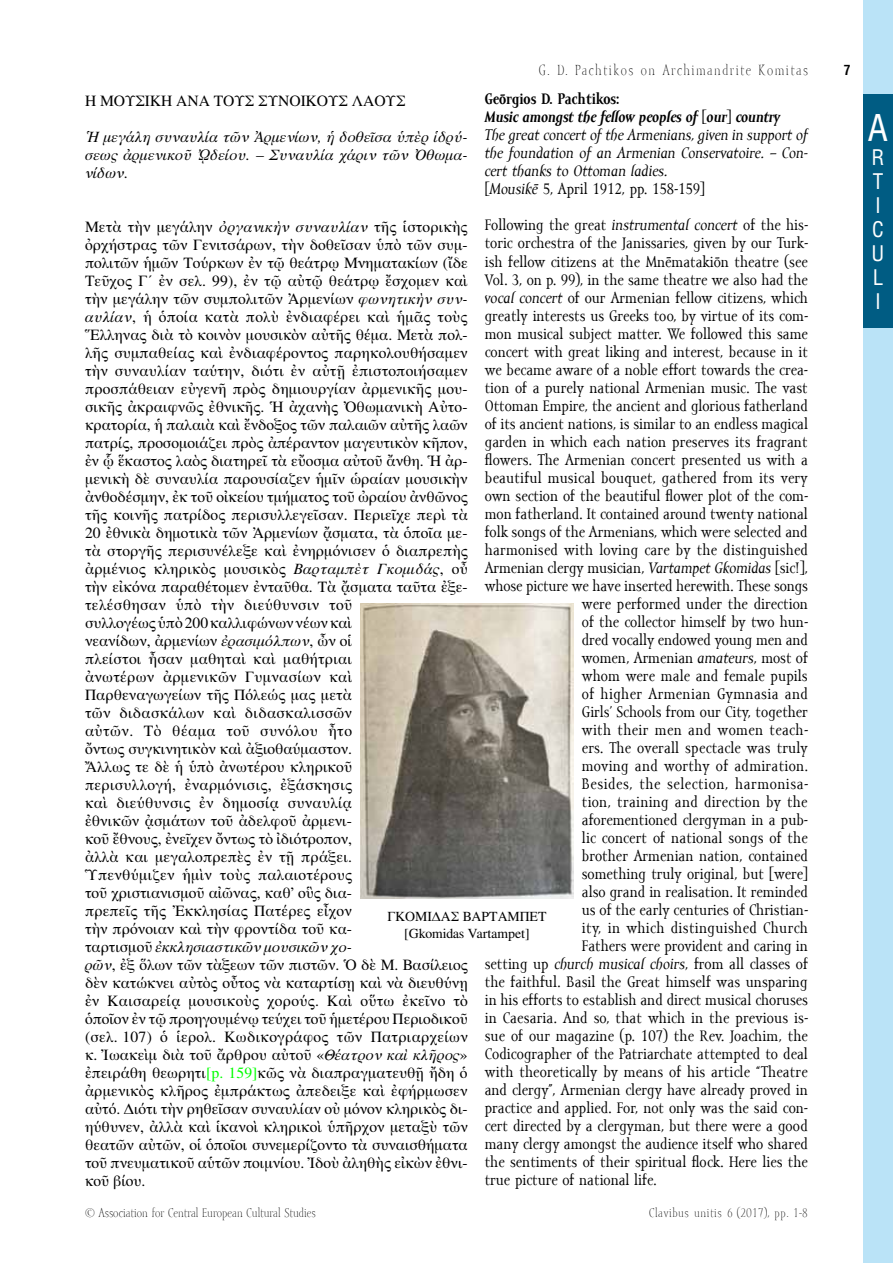
<style>
.page{position:relative;width:893px;height:1263px;background:#fff}
.page>*{position:absolute;margin:0;border:0;box-sizing:border-box;transform-origin:0 0}
.t1{font:36px "Switzerland Condensed";color:#fff}
.t2{font:21px/24px "Switzerland Condensed";color:#fff}
.t3{font:15.6px/18px "Free Serif";letter-spacing:.005em;color:#000}
.t4{font:15.6px "Mramor Text CE";color:#000}
.t5{font:italic 15.6px/18px "Mramor Text CE";color:#000}
.t6{font:italic 15.6px/18px "Free Serif";letter-spacing:.005em;color:#000;text-align:justify}
.t7{font:15.6px "Mramor Text CE";letter-spacing:.025em;color:#000}
.t8{font:15.6px "Mramor Text CE";letter-spacing:.02em;color:#000}
.t9{font:15.6px "Mramor Text CE";letter-spacing:.035em;color:#000}
.t10{font:15px "Mramor Light CE";letter-spacing:.1em;color:#000}
.t11{font:13.8px/16.5px "Free Serif";color:#000;text-align:center}
.t12{font:700 13.5px "Switzerland Condensed";color:#000}
.t13{font:12.75px "Mramor Light CE";color:#000}
.t14{font:12.75px "Mramor Light CE";letter-spacing:.05em;color:#000}
.s1{font-weight:700;font-style:normal}
.s2{font-weight:700}
.s3{font-style:normal}
.s4{font-style:italic}
.s5{font-family:"Times New Roman"}
.s6{color:#0f0}
</style>
<div class="page">
<div style="left:863px;top:0;width:30px;height:1263px;background:#bae3f7"></div>
<div style="left:863px;top:94px;width:30px;height:233px;background:#005c83"></div>
<img style="left:361px;top:603px;width:212px;height:295px">
<p class="t10" style="left:539px;top:62px;width:271px">G. D. Pachtikos on Archimandrite Komitas</p>
<p class="t12" style="left:844px;top:62px;width:8px">7</p>
<p class="t5" style="left:485px;top:92px;width:325px"><span class="s1">Geōrgios D. Pachtikos:<br></span><span class="s2">Music amongst the fellow peoples of</span> <span class="s3">[</span><span class="s2">our</span><span class="s3">]</span> <span class="s2">country<br></span>The great concert of the Armenians, given in support of the foundation of an Armenian Conservatoire. – Con&shy;cert thanks to Ottoman ladies.<br><span class="s3">[</span>Mousikē <span class="s3">5, April 1912, pp. 158-159]</span></p>
<p class="t4" style="left:485px;top:217px;width:325px">Following the great <span class="s4">instrumental concert</span> of the his-</p>
<p class="t4" style="left:485px;top:235px;width:325px">toric orchestra of the Janissaries, given by our Turk-</p>
<p class="t4" style="left:485px;top:253px;width:324px">ish fellow citizens at the Mnēmatakiōn theatre (see</p>
<p class="t4" style="left:485px;top:271px;width:325px">Vol. 3, on p. 99), in the same theatre we also had the</p>
<p class="t4" style="left:485px;top:289px;width:325px"><span class="s4">vocal concert</span> of our Armenian fellow citizens, which</p>
<p class="t4" style="left:485px;top:307px;width:325px">greatly interests us Greeks too, by virtue of its com-</p>
<p class="t4" style="left:485px;top:325px;width:325px">mon musical subject matter. We followed this same</p>
<p class="t4" style="left:485px;top:343px;width:325px">concert with great liking and interest, because in it</p>
<p class="t4" style="left:485px;top:361px;width:325px">we became aware of a noble effort towards the crea-</p>
<p class="t4" style="left:485px;top:379px;width:325px">tion of a purely national Armenian music. The vast</p>
<p class="t4" style="left:485px;top:397px;width:325px">Ottoman Empire, the ancient and glorious fatherland</p>
<p class="t4" style="left:485px;top:415px;width:325px">of its ancient nations, is similar to an endless magical</p>
<p class="t4" style="left:485px;top:433px;width:324px">garden in which each nation preserves its fragrant</p>
<p class="t4" style="left:485px;top:451px;width:325px">flowers. The Armenian concert presented us with a</p>
<p class="t4" style="left:485px;top:469px;width:324px">beautiful musical bouquet, gathered from its very</p>
<p class="t4" style="left:485px;top:487px;width:325px">own section of the beautiful flower plot of the com-</p>
<p class="t4" style="left:485px;top:505px;width:325px">mon fatherland. It contained around twenty national</p>
<p class="t4" style="left:485px;top:523px;width:324px">folk songs of the Armenians, which were selected and</p>
<p class="t4" style="left:485px;top:541px;width:325px">harmonised with loving care by the distinguished</p>
<p class="t4" style="left:485px;top:559px;width:325px">Armenian clergy musician, <span class="s4">Vartampet Gkomidas</span> [sic!],</p>
<p class="t4" style="left:485px;top:577px;width:325px">whose picture we have inserted herewith. These songs</p>
<p class="t4" style="left:582px;top:595px;width:228px">were performed under the direction</p>
<p class="t4" style="left:582px;top:613px;width:228px">of the collector himself by two hun-</p>
<p class="t4" style="left:582px;top:631px;width:228px">dred vocally endowed young men and</p>
<p class="t4" style="left:582px;top:649px;width:228px">women, Armenian <span class="s4">amateurs</span>, most of</p>
<p class="t4" style="left:582px;top:667px;width:227px">whom were male and female pupils</p>
<p class="t7" style="left:582px;top:685px;width:228px">of higher Armenian Gymnasia and</p>
<p class="t4" style="left:582px;top:703px;width:228px">Girls’ Schools from our City, together</p>
<p class="t7" style="left:582px;top:721px;width:228px">with their men and women teach-</p>
<p class="t4" style="left:582px;top:739px;width:227px">ers. The overall spectacle was truly</p>
<p class="t8" style="left:582px;top:757px;width:228px">moving and worthy of admiration.</p>
<p class="t9" style="left:582px;top:775px;width:228px">Besides, the selection, harmonisa-</p>
<p class="t8" style="left:582px;top:793px;width:227px">tion, training and direction by the</p>
<p class="t4" style="left:582px;top:811px;width:228px">aforementioned clergyman in a pub-</p>
<p class="t4" style="left:582px;top:829px;width:227px">lic concert of national songs of the</p>
<p class="t4" style="left:582px;top:847px;width:228px">brother Armenian nation, contained</p>
<p class="t4" style="left:582px;top:865px;width:228px">something truly original, but [were]</p>
<p class="t4" style="left:582px;top:883px;width:228px">also grand in realisation. It reminded</p>
<p class="t4" style="left:582px;top:901px;width:228px">us of the early centuries of Christian-</p>
<p class="t7" style="left:582px;top:919px;width:228px">ity, in which distinguished Church</p>
<p class="t4" style="left:582px;top:937px;width:228px">Fathers were provident and caring in</p>
<p class="t4" style="left:485px;top:955px;width:325px">setting up <span class="s4">church musical choirs</span>, from all classes of</p>
<p class="t4" style="left:485px;top:973px;width:324px">the faithful. Basil the Great himself was unsparing</p>
<p class="t4" style="left:485px;top:991px;width:325px">in his efforts to establish and direct musical choruses</p>
<p class="t4" style="left:485px;top:1009px;width:325px">in Caesaria. And so, that which in the previous is-</p>
<p class="t4" style="left:485px;top:1027px;width:325px">sue of our magazine (p. 107) the Rev. Joachim, the</p>
<p class="t4" style="left:485px;top:1045px;width:325px">Codicographer of the Patriarchate attempted to deal</p>
<p class="t4" style="left:485px;top:1063px;width:324px">with theoretically by means of his article “Theatre</p>
<p class="t4" style="left:485px;top:1081px;width:325px">and clergy”, Armenian clergy have already proved in</p>
<p class="t4" style="left:485px;top:1099px;width:325px">practice and applied. For, not only was the said con-</p>
<p class="t4" style="left:485px;top:1117px;width:325px">cert directed by a clergyman, but there were a good</p>
<p class="t4" style="left:485px;top:1135px;width:325px">many clergy amongst the audience itself who shared</p>
<p class="t4" style="left:485px;top:1153px;width:325px">the sentiments of their spiritual flock. Here lies the</p>
<p class="t4" style="left:485px;top:1171px;width:173px">true picture of national life.</p>
<p class="t3" style="left:85px;top:92px;width:322px">Η ΜΟΥΣΙΚΗ ΑΝΑ ΤΟΥΣ ΣΥΝΟΙΚΟΥΣ ΛΑΟΥΣ</p>
<p class="t6" style="left:85px;top:128px;width:383px">Ἡ μεγάλη συναυλία τῶν Ἀρμενίων, ἡ δοθεῖσα ὑπὲρ ἱδρύ&shy;σεως ἀρμενικοῦ <span class="s5">ᾨ</span>δείου. – Συναυλία χάριν τῶν Ὀθωμα&shy;νίδων.</p>
<p class="t3" style="left:85px;top:218px;width:384px">Μετὰ τὴν μεγάλην <span class="s4">ὀργανικὴν συναυλίαν</span> τῆς ἱστορικὴς ὀρχήστρας τῶν Γενιτσάρων, τὴν δοθεῖσαν ὑπὸ τῶν συμ&shy;πολιτῶν ἡμῶν Τούρκων ἐν τῷ θεάτρῳ Μνηματακίων (ἴδε Τεῦχος Γ<span class="s5">´</span> ἐν σελ. 99), ἐν τῷ αὐτῷ θεάτρῳ ἔσχομεν καὶ τὴν μεγάλην τῶν συμπολιτῶν Ἀρμενίων <span class="s4">φωνητικὴν συν&shy;αυλίαν</span>, ἡ ὁποία κατὰ πολὺ ἐνδιαφέρει καὶ ἡμᾶς τοὺς Ἕλληνας διὰ τὸ κοινὸν μουσικὸν αὐτῆς θέμα. Μετὰ πολ&shy;λῆς συμπαθείας καὶ ἐνδιαφέροντος παρηκολουθήσαμεν τὴν συναυλίαν ταύτην, διότι ἐν αὐτῇ ἐπιστοποιήσαμεν προσπάθειαν εὐγενῆ πρὸς δημιουργίαν ἀρμενικῆς μου&shy;σικῆς ἀκραιφνῶς ἐθνικῆς. Ἡ ἀχανὴς Ὀθωμανικὴ Αὐτο&shy;κρατορία, ἡ παλαιὰ καὶ ἔνδοξος τῶν παλαιῶν αὐτῆς λαῶν πατρίς, προσομοιάζει πρὸς ἀπέραντον μαγευτικὸν κῆπον, ἐν ᾧ ἕκαστος λαὸς διατηρεῖ τὰ εὔοσμα αὐτοῦ ἄνθη. Ἡ ἀρ&shy;μενικὴ δὲ συναυλία παρουσίαζεν ἡμῖν ὡραίαν μουσικὴν ἀνθοδέσμην, ἐκ τοῦ οἰκείου τμήματος τοῦ ὠραίου ἀνθῶνος τῆς κοινῆς πατρίδος περισυλλεγεῖσαν. Περιεῖχε περὶ τὰ 20 ἐθνικὰ δημοτικὰ τῶν Ἀρμενίων ᾄσματα, τὰ ὁποῖα με&shy;τὰ στοργῆς περισυνέλεξε καὶ ἐνηρμόνισεν ὁ διαπρεπὴς ἀρμένιος κληρικὸς μουσικὸς <span class="s4">Βαρταμπὲτ Γκομιδάς</span>, οὖ τὴν εἰκόνα παραθέτομεν ἐνταῦθα. Τὰ ᾄσματα ταῦτα ἐξε&shy;τελέσθησαν ὑπὸ τὴν διεύθυνσιν τοῦ<br>συλλογέως ὑπὸ 200 καλλιφώνων νέων καὶ<br>νεανίδων, ἀρμενίων <span class="s4">ἐρασιμόλπων</span>, ὦν οἱ<br>πλείστοι ἦσαν μαθηταὶ καὶ μαθήτριαι<br>ἀνωτέρων ἀρμενικῶν Γυμνασίων καὶ Παρθεναγωγείων τῆς Πόλεώς μας μετὰ<br>τῶν διδασκάλων καὶ διδασκαλισσῶν<br>αὐτῶν. Τὸ θέαμα τοῦ συνόλου ἦτο<br>ὄντως συγκινητικὸν καὶ ἀξιοθαύμαστον.<br>Ἄλλως τε δὲ ἡ ὑπὸ ἀνωτέρου κληρικοῦ<br>περισυλλογή, ἐναρμόνισις, ἐξάσκησις<br>καὶ διεύθυνσις ἐν δημοσίᾳ συναυλίᾳ<br>ἐθνικῶν ᾀσμάτων τοῦ ἀδελφοῦ ἀρμενι-<br>κοῦ ἔθνους, ἐνεῖχεν ὄντως τὸ ἰδιότροπον,<br>ἀλλὰ και μεγαλοπρεπὲς ἐν τῇ πράξει.<br>Ὑπενθύμιζεν ἡμὶν τοὺς παλαιοτέρους<br>τοῦ χριστιανισμοῦ αἰῶνας, καθ’ οὓς δια-<br>πρεπεῖς τῆς Ἐκκλησίας Πατέρες εἶχον<br>τὴν πρόνοιαν καὶ τὴν φροντίδα τοῦ κα-<br>ταρτισμοῦ <span class="s4">ἐκκλησιαστικῶν μουσικῶν χο-<br>ρῶν</span>, ἐξ ὅλων τῶν τὰξεων τῶν πιστῶν. Ὁ δὲ Μ. Βασίλειος δὲν κατώκνει αὐτὸς οὖτος νὰ καταρτίσῃ καὶ νὰ διευθύνῃ ἐν Καισαρείᾳ μουσικοὺς χορούς. Καὶ οὕτω ἐκεῖνο τὸ ὁποῖον ἐν τῷ προηγουμένῳ τεύχει τοῦ ἡμετέρου Περιοδικοῦ (σελ. 107) ὁ ἱερολ. Κωδικογράφος τῶν Πατριαρχείων κ. Ἰωακεὶμ διὰ τοῦ ἄρθρου αὐτοῦ «<span class="s4">Θέατρον καὶ κλῆρος</span>» ἐπειράθη θεωρητι<span class="s6">[p. 159]</span>κῶς νὰ διαπραγματευθῇ ἤδη ὁ ἀρμενικὸς κλῆρος ἐμπράκτως ἀπεδειξε καὶ ἐφήρμωσεν αὐτό. Διότι τὴν ρηθεῖσαν συναυλίαν οὐ μόνον κληρικὸς δι&shy;ηύθυνεν, ἀλλὰ καὶ ἱκανοὶ κληρικοὶ ὑπῆρχον μεταξὺ τῶν θεατῶν αὐτῶν, οἱ ὁποῖοι συνεμερίζοντο τὰ συναισθήματα τοῦ πνευματικοῦ αὑτῶν ποιμνίου. Ἰδοὺ ἀληθὴς εἰκὼν ἐθνι&shy;κοῦ βίου.</p>
<p class="t11" style="left:388px;top:908px;width:160px">ΓΚΟΜΙΔΑΣ ΒΑΡΤΑΜΠΕΤ [Gkomidas Vartampet]</p>
<p class="t13" style="left:85px;top:1205px;width:232px">© Association for Central European Cultural Studies</p>
<p class="t14" style="left:649px;top:1205px;width:160px">Clavibus unitis 6 (2017), pp. 1-8</p>
<h1 class="t1" style="left:868px;top:106px;width:22px">A</h1>
<h2 class="t2" style="left:872px;top:145px;width:14px">R<br>T<br>I<br>C<br>U<br>L<br>I</h2>
</div>
